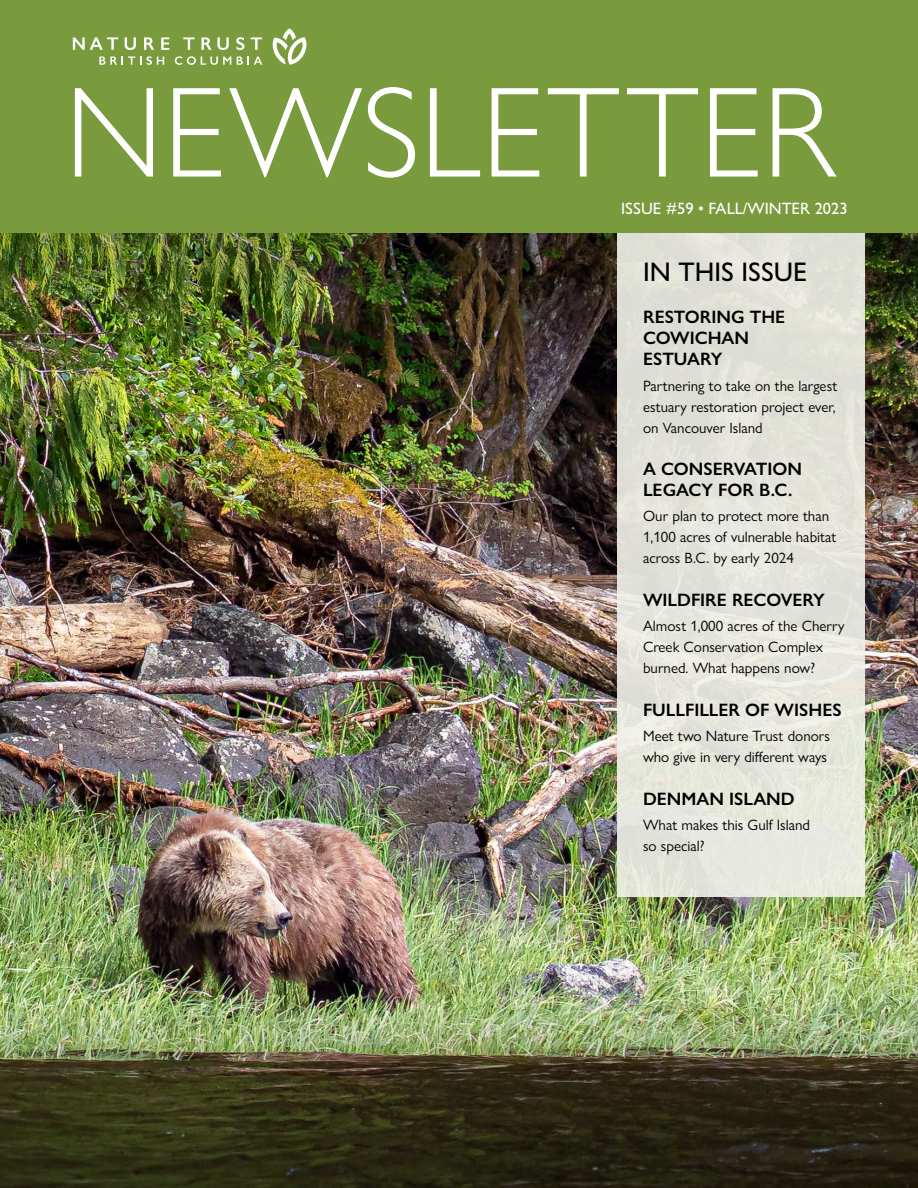
<style>
.page{position:relative;width:918px;height:1188px;background:#fff}
.page>*{position:absolute;margin:0;border:0;box-sizing:border-box;transform-origin:0 0}
.t1{font:300 129.6px "Gill Sans Nova";color:#fff}
.t2{font:500 27px "Gill Sans Nova";color:#000}
.t3{font:600 18px/21px "Gill Sans Nova";color:#000}
.t4{font:500 16.5px "Gill Sans Nova";color:#fff}
.t5{font:15px/21px "Gill Sans Nova";color:#000}
</style>
<div class="page">
<img style="left:0;top:377px;width:918px;height:591px">
<img style="left:0;top:233px;width:918px;height:144px">
<img style="left:0;top:968px;width:918px;height:220px">
<div style="left:0;top:0;width:918px;height:233px;background:#799a3d"></div>
<svg style="left:272px;top:28px;width:35px;height:37px"></svg>
<svg style="left:73px;top:37px;width:45px;height:13px"></svg>
<svg style="left:125px;top:37px;width:11px;height:13px"></svg>
<svg style="left:144px;top:37px;width:10px;height:13px"></svg>
<svg style="left:161px;top:37px;width:8px;height:13px"></svg>
<svg style="left:183px;top:37px;width:12px;height:13px"></svg>
<svg style="left:201px;top:37px;width:28px;height:13px"></svg>
<svg style="left:236px;top:37px;width:8px;height:13px"></svg>
<svg style="left:251px;top:37px;width:11px;height:13px"></svg>
<svg style="left:99px;top:56px;width:65px;height:9px"></svg>
<svg style="left:175px;top:56px;width:56px;height:9px"></svg>
<svg style="left:237px;top:57px;width:25px;height:8px"></svg>
<div style="left:617px;top:233px;width:248px;height:663px;background:#e3e3db"></div>
<h1 class="t1" style="left:65px;top:53px;width:773px">NEWSLETTER</h1>
<p class="t4" style="left:621px;top:198px;width:228px">ISSUE #59 • FALL/WINTER 2023</p>
<h2 class="t2" style="left:643px;top:256px;width:166px">IN THIS ISSUE</h2>
<p class="t3" style="left:643px;top:306px;width:144px">RESTORING THE<br>COWICHAN<br>ESTUARY</p>
<p class="t5" style="left:643px;top:375px;width:196px;text-align:justify">Partnering to take on the largest estuary restoration project ever, on Vancouver Island</p>
<p class="t3" style="left:643px;top:458px;width:160px">A CONSERVATION<br>LEGACY FOR B.C.</p>
<p class="t5" style="left:643px;top:506px;width:195px">Our plan to protect more than<br>1,100 acres of vulnerable habitat across B.C. by early 2024</p>
<p class="t3" style="left:643px;top:589px;width:183px">WILDFIRE RECOVERY</p>
<p class="t5" style="left:643px;top:616px;width:203px">Almost 1,000 acres of the Cherry<br>Creek Conservation Complex burned. What happens now?</p>
<p class="t3" style="left:643px;top:699px;width:200px">FULLFILLER OF WISHES</p>
<p class="t5" style="left:643px;top:726px;width:188px">Meet two Nature Trust donors who give in very different ways</p>
<p class="t3" style="left:643px;top:788px;width:153px">DENMAN ISLAND</p>
<p class="t5" style="left:643px;top:814px;width:169px">What makes this Gulf Island so special?</p>
</div>
